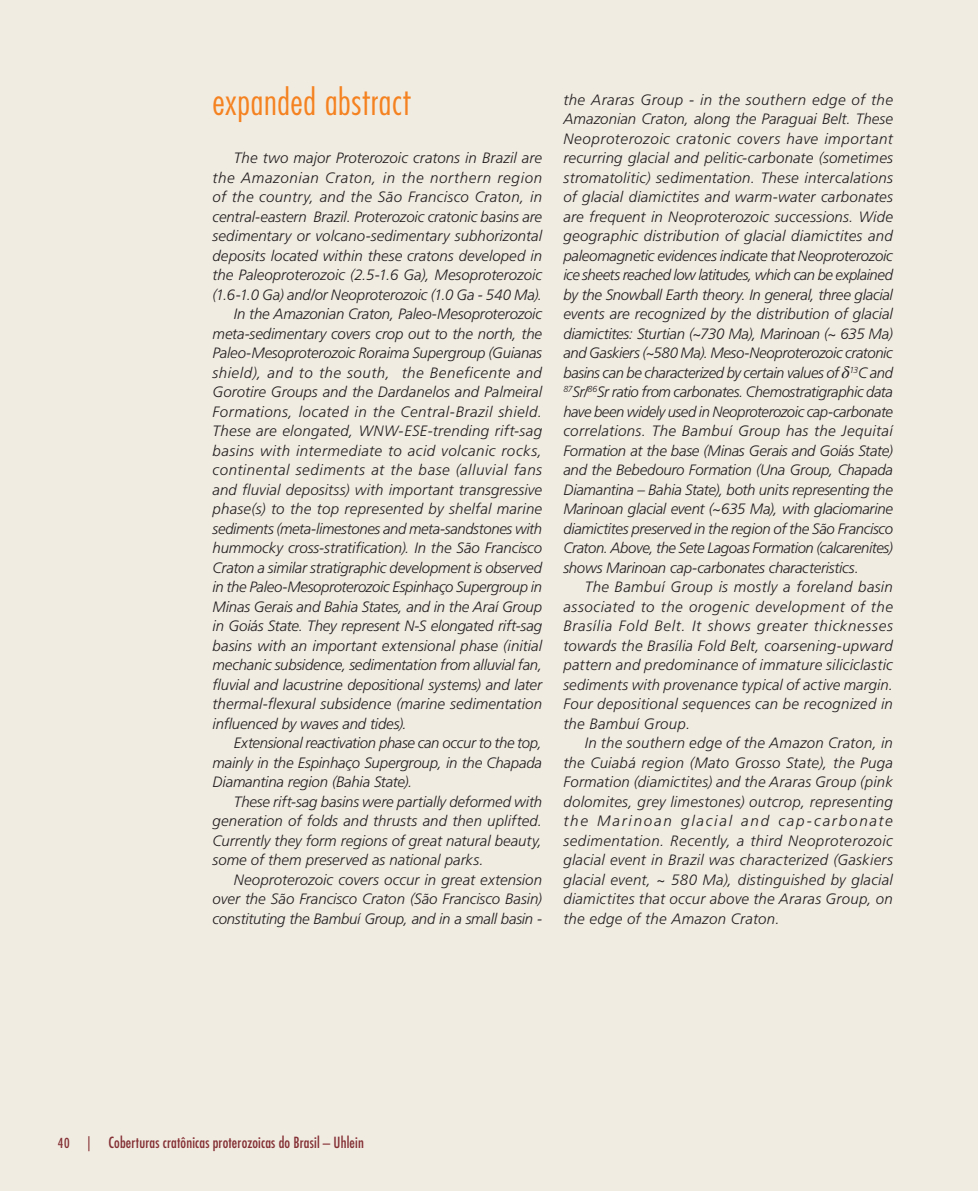
<style>
.page{position:relative;width:978px;height:1191px;background:#f1ece2}
.page>*{position:absolute;margin:0;border:0;box-sizing:border-box;transform-origin:0 0}
.t1{font:300 condensed 36px "Futura Std";letter-spacing:.02em;color:#f58220}
.t2{font:italic 300 15px/19.5px "Frutiger LT Std";color:#231f20;text-align:justify}
.t3{font:italic 300 15px "Frutiger LT Std";letter-spacing:-.02em;color:#231f20}
.t4{font:italic 300 15px "Frutiger LT Std";letter-spacing:.03em;color:#231f20}
.t5{font:italic 300 15px "Frutiger LT Std";letter-spacing:.035em;color:#231f20}
.t6{font:condensed 15px "Futura Std";letter-spacing:.01em;color:#843034}
.t7{font:italic 300 15px "Frutiger LT Std";letter-spacing:-.025em;color:#231f20}
.t8{font:italic 300 15px "Frutiger LT Std";letter-spacing:.02em;color:#231f20}
.t9{font:italic 300 15px "Frutiger LT Std";letter-spacing:.04em;color:#231f20}
.s1{font-family:"STIX General";font-weight:400;font-size:18px}
.s2{font-size:13.5px}
</style>
<div class="page">
<h1 class="t1" style="left:213px;top:80px;width:199px">expanded abstract</h1>
<p class="t2" style="left:234px;top:148px;width:310px">The two major Proterozoic cratons in Brazil are</p>
<p class="t9" style="left:213px;top:169px;width:331px">the Amazonian Craton, in the northern region</p>
<p class="t8" style="left:213px;top:188px;width:331px">of the country, and the São Francisco Craton, in</p>
<p class="t2" style="left:213px;top:207px;width:331px">central-eastern Brazil. Proterozoic cratonic basins are</p>
<p class="t2" style="left:213px;top:226px;width:331px">sedimentary or volcano-sedimentary subhorizontal</p>
<p class="t2" style="left:213px;top:246px;width:331px">deposits located within these cratons developed in</p>
<p class="t2" style="left:213px;top:265px;width:331px">the Paleoproterozoic (2.5-1.6 Ga), Mesoproterozoic</p>
<p class="t2" style="left:213px;top:285px;width:331px">(1.6-1.0 Ga) and/or Neoproterozoic (1.0 Ga - 540 Ma).</p>
<p class="t2" style="left:234px;top:304px;width:310px">In the Amazonian Craton, Paleo-Mesoproterozoic</p>
<p class="t2" style="left:213px;top:324px;width:331px">meta-sedimentary covers crop out to the north, the</p>
<p class="t2" style="left:213px;top:343px;width:331px">Paleo-Mesoproterozoic Roraima Supergroup (Guianas</p>
<p class="t5" style="left:213px;top:364px;width:331px">shield), and to the south, the Beneficente and</p>
<p class="t2" style="left:213px;top:382px;width:331px">Gorotire Groups and the Dardanelos and Palmeiral</p>
<p class="t4" style="left:213px;top:403px;width:331px">Formations, located in the Central-Brazil shield.</p>
<p class="t2" style="left:213px;top:421px;width:331px">These are elongated, WNW-ESE-trending rift-sag</p>
<p class="t4" style="left:213px;top:442px;width:331px">basins with intermediate to acid volcanic rocks,</p>
<p class="t5" style="left:213px;top:461px;width:331px">continental sediments at the base (alluvial fans</p>
<p class="t2" style="left:213px;top:480px;width:331px">and fluvial depositss) with important transgressive</p>
<p class="t2" style="left:213px;top:499px;width:331px">phase(s) to the top represented by shelfal marine</p>
<p class="t7" style="left:213px;top:520px;width:331px">sediments (meta-limestones and meta-sandstones with</p>
<p class="t2" style="left:213px;top:538px;width:331px">hummocky cross-stratification). In the São Francisco</p>
<p class="t2" style="left:213px;top:558px;width:331px">Craton a similar stratigraphic development is observed</p>
<p class="t3" style="left:213px;top:578px;width:331px">in the Paleo-Mesoproterozoic Espinhaço Supergroup in</p>
<p class="t2" style="left:213px;top:597px;width:331px">Minas Gerais and Bahia States, and in the Araí Group</p>
<p class="t2" style="left:213px;top:616px;width:331px">in Goiás State. They represent N-S elongated rift-sag</p>
<p class="t2" style="left:213px;top:636px;width:331px">basins with an important extensional phase (initial</p>
<p class="t2" style="left:213px;top:655px;width:331px">mechanic subsidence, sedimentation from alluvial fan,</p>
<p class="t2" style="left:213px;top:675px;width:331px">fluvial and lacustrine depositional systems) and later</p>
<p class="t2" style="left:213px;top:694px;width:331px">thermal-flexural subsidence (marine sedimentation</p>
<p class="t2" style="left:213px;top:714px;width:196px">influenced by waves and tides).</p>
<p class="t3" style="left:234px;top:734px;width:310px">Extensional reactivation phase can occur to the top,</p>
<p class="t2" style="left:213px;top:753px;width:331px">mainly in the Espinhaço Supergroup, in the Chapada</p>
<p class="t2" style="left:213px;top:772px;width:201px">Diamantina region (Bahia State).</p>
<p class="t2" style="left:234px;top:792px;width:310px">These rift-sag basins were partially deformed with</p>
<p class="t2" style="left:213px;top:811px;width:331px">generation of folds and thrusts and then uplifted.</p>
<p class="t2" style="left:213px;top:831px;width:331px">Currently they form regions of great natural beauty,</p>
<p class="t2" style="left:213px;top:850px;width:272px">some of them preserved as national parks.</p>
<p class="t2" style="left:234px;top:870px;width:310px">Neoproterozoic covers occur in great extension</p>
<p class="t2" style="left:213px;top:889px;width:331px">over the São Francisco Craton (São Francisco Basin)</p>
<p class="t3" style="left:213px;top:910px;width:331px">constituting the Bambuí Group, and in a small basin -</p>
<p class="t2" style="left:563px;top:90px;width:331px">the Araras Group - in the southern edge of the Amazonian Craton, along the Paraguai Belt. These Neoproterozoic cratonic covers have important recurring glacial and pelitic-carbonate (sometimes stromatolitic) sedimentation. These intercalations of glacial diamictites and warm-water carbonates are frequent in Neoproterozoic successions. Wide geographic distribution of glacial diamictites and paleomagnetic evidences indicate that Neoproterozoic ice sheets reached low latitudes, which can be explained by the Snowball Earth theory. In general, three glacial events are recognized by the distribution of glacial diamictites: Sturtian (~730 Ma), Marinoan (~ 635 Ma) and Gaskiers (~580 Ma). Meso-Neoproterozoic cratonic basins can be characterized by certain values of <span class="s1">δ</span><sup>13</sup>C and <sup>87</sup>Sr/<sup>86</sup>Sr ratio from carbonates. Chemostratigraphic data have been widely used in Neoproterozoic cap-carbonate correlations. The Bambuí Group has the Jequitaí Formation at the base (Minas Gerais and Goiás State) and the Bebedouro Formation (Una Group, Chapada Diamantina – Bahia State), both units representing the Marinoan glacial event (~635 Ma), with glaciomarine diamictites preserved in the region of the São Francisco Craton. Above, the Sete Lagoas Formation (calcarenites) shows Marinoan cap-carbonates characteristics.</p>
<p class="t2" style="left:563px;top:577px;width:331px;text-indent:21px">The Bambuí Group is mostly a foreland basin associated to the orogenic development of the Brasília Fold Belt. It shows greater thicknesses towards the Brasília Fold Belt, coarsening-upward pattern and predominance of immature siliciclastic sediments with provenance typical of active margin.<br>Four depositional sequences can be recognized in the Bambuí Group.</p>
<p class="t2" style="left:563px;top:733px;width:331px;text-indent:21px">In the southern edge of the Amazon Craton, in the Cuiabá region (Mato Grosso State), the Puga Formation (diamictites) and the Araras Group (pink dolomites, grey limestones) outcrop, representing the Marinoan glacial and cap-carbonate sedimentation. Recently, a third Neoproterozoic glacial event in Brazil was characterized (Gaskiers glacial event, ~ 580 Ma), distinguished by glacial diamictites that occur above the Araras Group, on the edge of the Amazon Craton.</p>
<p class="t6" style="left:58px;top:1133px;width:307px"><span class="s2">40</span> | Coberturas cratônicas proterozoicas do Brasil – Uhlein</p>
</div>
